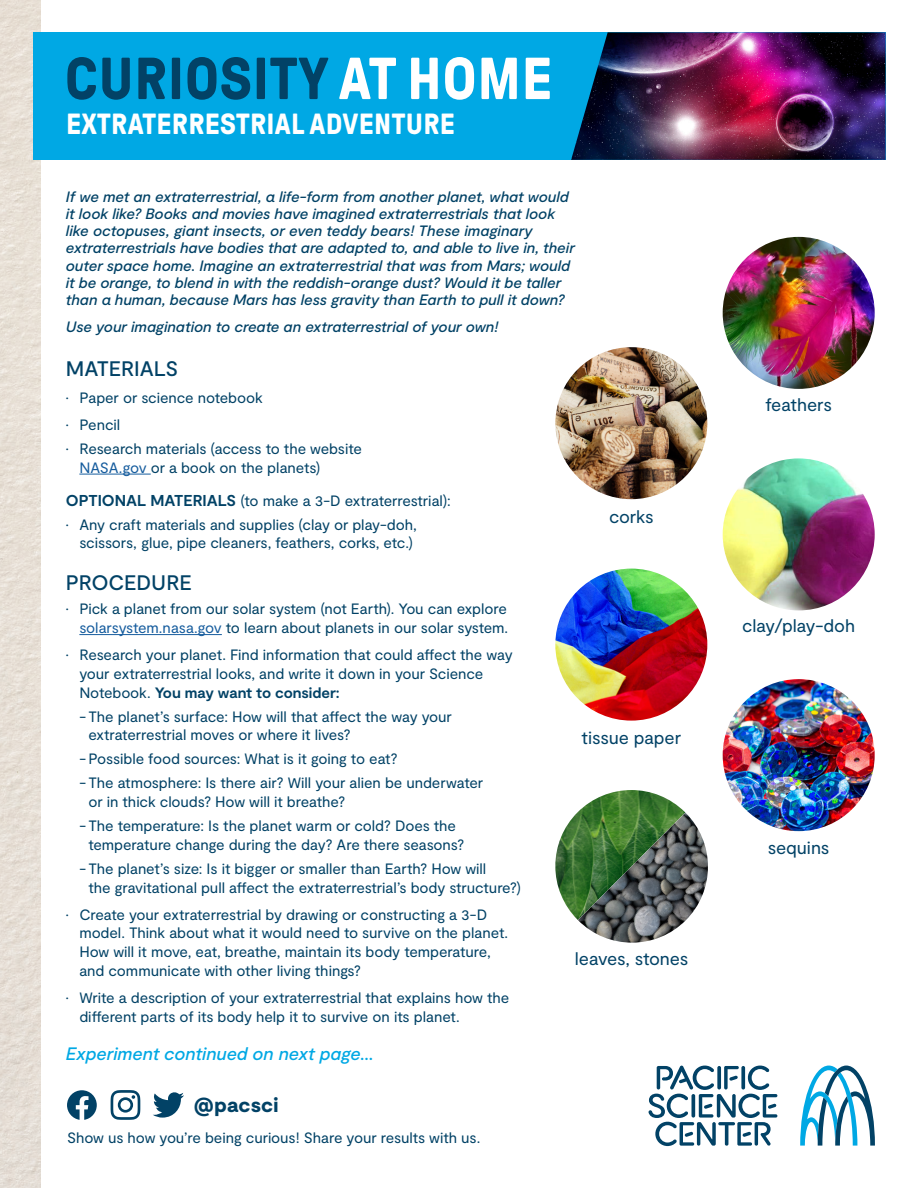
<style>
.page{position:relative;width:918px;height:1188px;background:#fff}
.page>*{position:absolute;margin:0;border:0;box-sizing:border-box;transform-origin:0 0}
.t1{font:700 59.1px "GT Pressura";letter-spacing:.01em;color:#024266}
.t2{font:700 29.1px "GT Pressura";letter-spacing:.01em;color:#fff}
.t3{font:500 21px "Moderat";letter-spacing:-.005em;color:#024266}
.t4{font:900 20.4px "Moderat";letter-spacing:.01em;color:#024266}
.t5{font:18px "Moderat";letter-spacing:-.01em;color:#024266}
.t6{font:italic 500 18px "Moderat";letter-spacing:-.005em;color:#00a8e4}
.t7{font:15px/18.8px "Moderat";letter-spacing:-.005em;color:#024266}
.t8{font:italic 500 15px/17.1px "Moderat";letter-spacing:-.005em;color:#024266}
.s1{color:#fff}
.s2{color:#175d9e}
.s3{font-weight:700;font-size:15.75px}
.s4{font-weight:700}
</style>
<div class="page">
<img style="left:0;top:0;width:40px;height:1188px">
<div style="left:33px;top:32px;width:853px;height:128px;background:#00a8e4"></div>
<img style="left:571px;top:32px;width:315px;height:128px">
<img style="left:555px;top:790px;width:130px;height:130px">
<img style="left:578px;top:813px;width:130px;height:130px">
<img style="left:723px;top:237px;width:152px;height:152px;border-radius:76px">
<img style="left:555px;top:347px;width:152px;height:152px;border-radius:76px">
<img style="left:723px;top:679px;width:152px;height:152px;border-radius:76px">
<img style="left:723px;top:458px;width:152px;height:152px;border-radius:76px">
<img style="left:555px;top:569px;width:152px;height:152px;border-radius:76px">
<svg style="left:800px;top:1066px;width:75px;height:80px"></svg>
<svg style="left:648px;top:1065px;width:129px;height:81px"></svg>
<svg style="left:153px;top:1092px;width:31px;height:26px"></svg>
<svg style="left:111px;top:1090px;width:29px;height:30px"></svg>
<svg style="left:67px;top:1090px;width:30px;height:30px"></svg>
<hr style="left:79px;top:474px;width:72px;height:1px;background:#175d9e">
<hr style="left:79px;top:634px;width:143px;height:1px;background:#175d9e">
<p class="t1" style="left:65px;top:47px;width:489px">CURIOSITY <span class="s1">AT HOME</span></p>
<p class="t2" style="left:66px;top:108px;width:390px">EXTRATERRESTRIAL ADVENTURE</p>
<p class="t8" style="left:66px;top:189px;width:511px">If we met an extraterrestrial, a life-form from another planet, what would it look like? Books and movies have imagined extraterrestrials that look like octopuses, giant insects, or even teddy bears! These imaginary extraterrestrials have bodies that are adapted to, and able to live in, their outer space home. Imagine an extraterrestrial that was from Mars; would it be orange, to blend in with the reddish-orange dust? Would it be taller than a human, because Mars has less gravity than Earth to pull it down?</p>
<p class="t8" style="left:66px;top:319px;width:434px">Use your imagination to create an extraterrestrial of your own!</p>
<p class="t3" style="left:66px;top:356px;width:114px">MATERIALS</p>
<p class="t7" style="left:66px;top:389px;width:198px">• Paper or science notebook</p>
<p class="t7" style="left:66px;top:416px;width:56px">• Pencil</p>
<p class="t7" style="left:66px;top:440px;width:298px">• Research materials (access to the website</p>
<p class="t7" style="left:79px;top:458px;width:243px"><span class="s2">NASA.gov</span> or a book on the planets)</p>
<p class="t7" style="left:66px;top:491px;width:386px"><span class="s3">OPTIONAL MATERIALS</span> (to make a 3-D extraterrestrial):</p>
<p class="t7" style="left:66px;top:515px;width:353px;text-align:right">• Any craft materials and supplies (clay or play-doh, scissors, glue, pipe cleaners, feathers, corks, etc.)</p>
<p class="t3" style="left:66px;top:571px;width:127px">PROCEDURE</p>
<p class="t7" style="left:66px;top:600px;width:444px;text-align:right">• Pick a planet from our solar system (not Earth). You can explore <span class="s2">solarsystem.nasa.gov</span> to learn about planets in our solar system.</p>
<p class="t7" style="left:79px;top:646px;width:435px;text-indent:-14px">• Research your planet. Find information that could affect the way your extraterrestrial looks, and write it down in your Science<br>Notebook. <span class="s4">You may want to consider:</span></p>
<p class="t7" style="left:88px;top:707px;width:365px;text-indent:-9px">- The planet’s surface: How will that affect the way your extraterrestrial moves or where it lives?</p>
<p class="t7" style="left:79px;top:750px;width:320px">- Possible food sources: What is it going to eat?</p>
<p class="t7" style="left:88px;top:774px;width:396px;text-indent:-9px">- The atmosphere: Is there air? Will your alien be underwater or in thick clouds? How will it breathe?</p>
<p class="t7" style="left:88px;top:817px;width:377px;text-indent:-9px">- The temperature: Is the planet warm or cold? Does the temperature change during the day? Are there seasons?</p>
<p class="t7" style="left:88px;top:860px;width:434px;text-indent:-9px">- The planet’s size: Is it bigger or smaller than Earth? How will<br>the gravitational pull affect the extraterrestrial’s body structure?)</p>
<p class="t7" style="left:66px;top:905px;width:423px">• Create your extraterrestrial by drawing or constructing a 3-D</p>
<p class="t7" style="left:79px;top:924px;width:430px">model. Think about what it would need to survive on the planet.</p>
<p class="t7" style="left:79px;top:943px;width:413px">How will it move, eat, breathe, maintain its body temperature,</p>
<p class="t7" style="left:79px;top:962px;width:283px">and communicate with other living things?</p>
<p class="t7" style="left:79px;top:989px;width:431px;text-indent:-14px">• Write a description of your extraterrestrial that explains how the different parts of its body help it to survive on its planet.</p>
<p class="t6" style="left:66px;top:1043px;width:309px">Experiment continued on next page...</p>
<p class="t4" style="left:194px;top:1093px;width:86px">@pacsci</p>
<p class="t7" style="left:67px;top:1129px;width:415px">Show us how you’re being curious! Share your results with us.</p>
<p class="t5" style="left:609px;top:506px;width:46px">corks</p>
<p class="t5" style="left:582px;top:727px;width:101px">tissue paper</p>
<p class="t5" style="left:575px;top:949px;width:115px">leaves, stones</p>
<p class="t5" style="left:765px;top:394px;width:68px">feathers</p>
<p class="t5" style="left:742px;top:616px;width:114px">clay/play-doh</p>
<p class="t5" style="left:768px;top:838px;width:63px">sequins</p>
</div>
